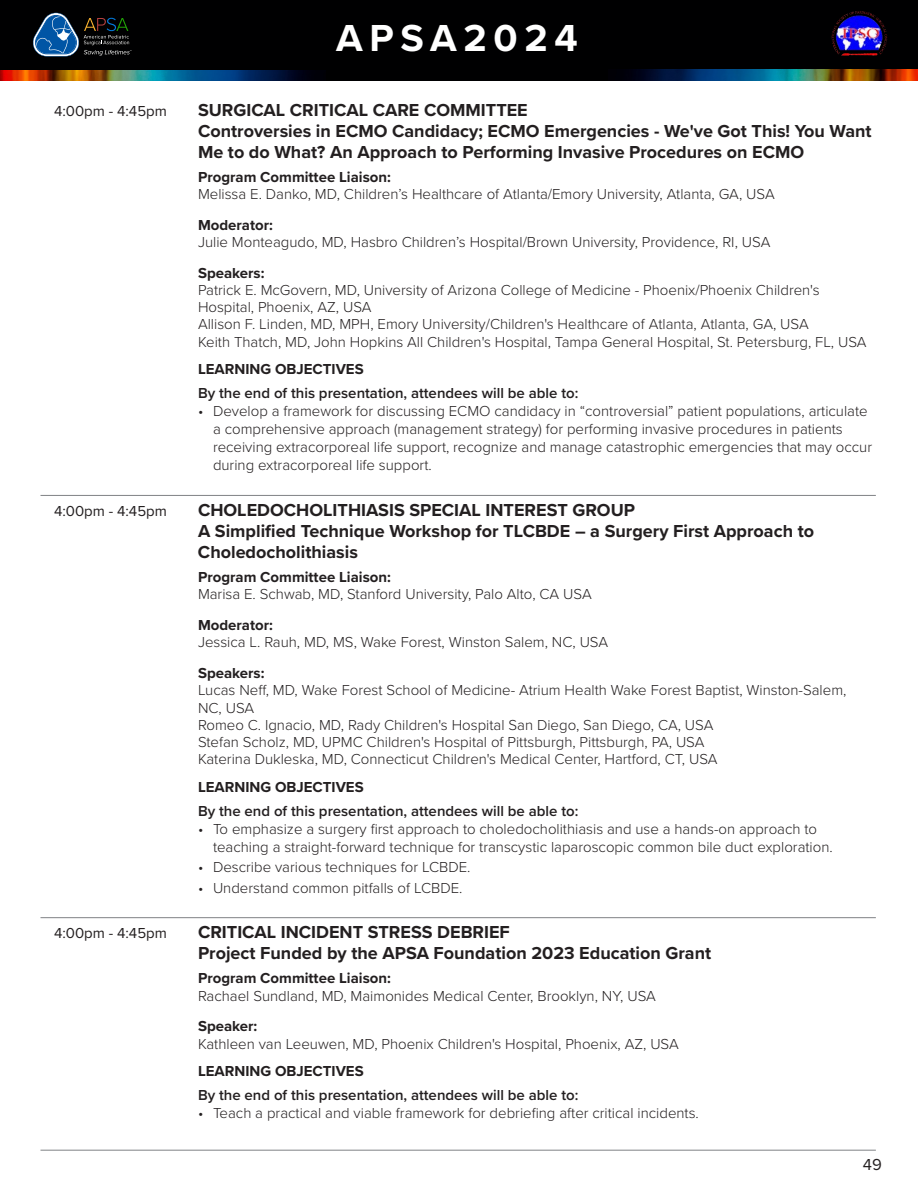
<style>
.page{position:relative;width:918px;height:1188px;background:#fff}
.page>*{position:absolute;margin:0;border:0;box-sizing:border-box;transform-origin:0 0}
.t1{font:700 39px "Proxima Nova";letter-spacing:.17em;color:#fff}
.t2{font:700 18px/21px "Proxima Nova";color:#231f20}
.t3{font:16.5px "Proxima Nova";color:#231f20}
.t4{font:300 15px/17.2px "Proxima Nova";color:#231f20}
.t5{font:600 15px "Proxima Nova";color:#231f20}
.t6{font:700 15px "Proxima Nova";color:#231f20}
.t7{font:15px "Proxima Nova";color:#231f20}
.s1{font-weight:700}
</style>
<div class="page">
<div style="left:0;top:0;width:918px;height:81px;background:#000001"></div>
<img style="left:0;top:70px;width:312px;height:11px">
<img style="left:625px;top:69px;width:293px;height:12px">
<svg style="left:33px;top:13px;width:99px;height:43px"></svg>
<img style="left:831px;top:11px;width:56px;height:45px">
<hr style="left:40px;top:495px;width:836px;height:1px;background:#808285">
<hr style="left:40px;top:917px;width:836px;height:1px;background:#808285">
<hr style="left:40px;top:1150px;width:836px;height:1px;background:#808285">
<p class="t1" style="left:336px;top:9px;width:243px">APSA2024</p>
<p class="t7" style="left:54px;top:100px;width:114px">4:00pm - 4:45pm</p>
<p class="t2" style="left:198px;top:99px;width:675px">SURGICAL CRITICAL CARE COMMITTEE<br>Controversies in ECMO Candidacy; ECMO Emergencies - We've Got This! You Want<br>Me to do What? An Approach to Performing Invasive Procedures on ECMO</p>
<p class="t4" style="left:198px;top:167px;width:578px"><span class="s1">Program Committee Liaison:<br></span>Melissa E. Danko, MD, Children’s Healthcare of Atlanta/Emory University, Atlanta, GA, USA</p>
<p class="t4" style="left:198px;top:215px;width:574px"><span class="s1">Moderator:<br></span>Julie Monteagudo, MD, Hasbro Children’s Hospital/Brown University, Providence, RI, USA</p>
<p class="t4" style="left:198px;top:263px;width:670px"><span class="s1">Speakers:<br></span>Patrick E. McGovern, MD, University of Arizona College of Medicine - Phoenix/Phoenix Children's Hospital, Phoenix, AZ, USA<br>Allison F. Linden, MD, MPH, Emory University/Children's Healthcare of Atlanta, Atlanta, GA, USA<br>Keith Thatch, MD, John Hopkins All Children's Hospital, Tampa General Hospital, St. Petersburg, FL, USA</p>
<p class="t6" style="left:198px;top:358px;width:167px">LEARNING OBJECTIVES</p>
<p class="t5" style="left:198px;top:382px;width:382px">By the end of this presentation, attendees will be able to:</p>
<p class="t4" style="left:213px;top:402px;width:661px;line-height:18px;text-indent:-15px">• Develop a framework for discussing ECMO candidacy in “controversial” patient populations, articulate a comprehensive approach (management strategy) for performing invasive procedures in patients receiving extracorporeal life support, recognize and manage catastrophic emergencies that may occur during extracorporeal life support.</p>
<p class="t7" style="left:54px;top:500px;width:114px">4:00pm - 4:45pm</p>
<p class="t2" style="left:198px;top:499px;width:618px">CHOLEDOCHOLITHIASIS SPECIAL INTEREST GROUP<br>A Simplified Technique Workshop for TLCBDE – a Surgery First Approach to<br>Choledocholithiasis</p>
<p class="t4" style="left:198px;top:568px;width:395px"><span class="s1">Program Committee Liaison:<br></span>Marisa E. Schwab, MD, Stanford University, Palo Alto, CA USA</p>
<p class="t4" style="left:198px;top:616px;width:412px"><span class="s1">Moderator:<br></span>Jessica L. Rauh, MD, MS, Wake Forest, Winston Salem, NC, USA</p>
<p class="t4" style="left:198px;top:664px;width:650px"><span class="s1">Speakers:<br></span>Lucas Neff, MD, Wake Forest School of Medicine- Atrium Health Wake Forest Baptist, Winston-Salem, NC, USA<br>Romeo C. Ignacio, MD, Rady Children's Hospital San Diego, San Diego, CA, USA<br>Stefan Scholz, MD, UPMC Children's Hospital of Pittsburgh, Pittsburgh, PA, USA<br>Katerina Dukleska, MD, Connecticut Children's Medical Center, Hartford, CT, USA</p>
<p class="t6" style="left:198px;top:776px;width:167px">LEARNING OBJECTIVES</p>
<p class="t5" style="left:198px;top:800px;width:382px">By the end of this presentation, attendees will be able to:</p>
<p class="t4" style="left:213px;top:819px;width:621px;line-height:18px;text-indent:-15px">• To emphasize a surgery first approach to choledocholithiasis and use a hands-on approach to teaching a straight-forward technique for transcystic laparoscopic common bile duct exploration.</p>
<p class="t4" style="left:198px;top:858px;width:274px">• Describe various techniques for LCBDE.</p>
<p class="t4" style="left:198px;top:878px;width:266px">• Understand common pitfalls of LCBDE.</p>
<p class="t7" style="left:54px;top:922px;width:114px">4:00pm - 4:45pm</p>
<p class="t2" style="left:198px;top:922px;width:515px">CRITICAL INCIDENT STRESS DEBRIEF<br>Project Funded by the APSA Foundation 2023 Education Grant</p>
<p class="t4" style="left:198px;top:969px;width:459px"><span class="s1">Program Committee Liaison:<br></span>Rachael Sundland, MD, Maimonides Medical Center, Brooklyn, NY, USA</p>
<p class="t4" style="left:198px;top:1017px;width:482px"><span class="s1">Speaker:<br></span>Kathleen van Leeuwen, MD, Phoenix Children's Hospital, Phoenix, AZ, USA</p>
<p class="t6" style="left:198px;top:1060px;width:167px">LEARNING OBJECTIVES</p>
<p class="t5" style="left:198px;top:1084px;width:382px">By the end of this presentation, attendees will be able to:</p>
<p class="t4" style="left:198px;top:1104px;width:502px">• Teach a practical and viable framework for debriefing after critical incidents.</p>
<p class="t3" style="left:863px;top:1152px;width:20px">49</p>
</div>
